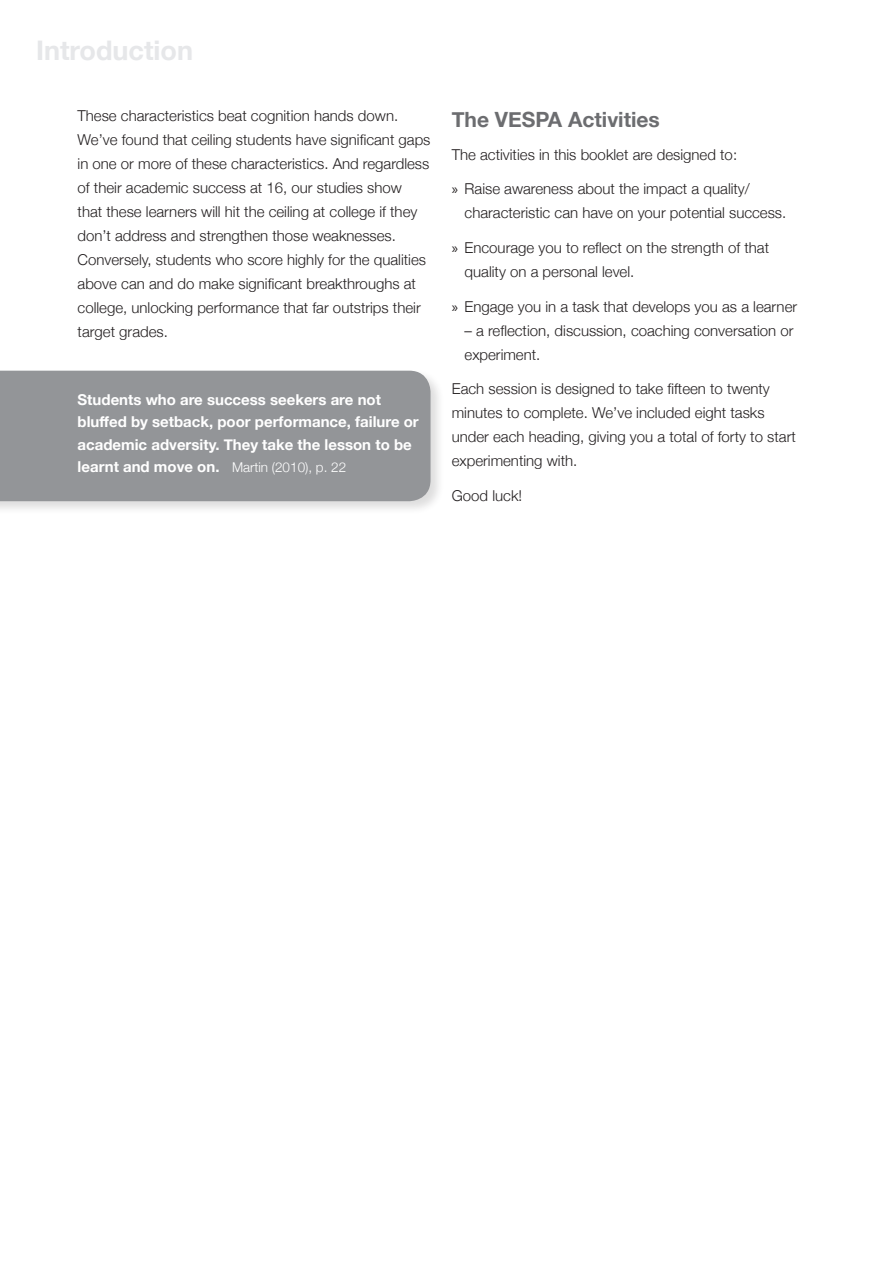
<style>
.page{position:relative;width:893px;height:1263px;background:#fff}
.page>*{position:absolute;margin:0;border:0;box-sizing:border-box;transform-origin:0 0}
.t1{font:700 27px "Helvetica Neue";color:#e6e7e9}
._05_A_head{font:700 21px "Helvetica Neue";color:#6c6d70}
._04_body_text{font:300 15px/24px "Helvetica Neue";color:#231f20}
._02_opening_quote{font:700 15px/22.5px "Helvetica Neue";color:#fff}
._02_opening_quote-2{font:300 13.5px "Helvetica Neue";color:#fff}
.s1{font-weight:700;font-size:15px}
.s2{font-family:"Myriad Pro";font-weight:400}
</style>
<div class="page">
<div style="left:0;top:368px;width:445px;height:148px;background:#231f20;opacity:.15"></div>
<div style="left:0;top:371px;width:431px;height:130px;background:#939598"></div>
<h1 class="t1" style="left:36px;top:30px;width:158px">Introduction</h1>
<p class="_04_body_text" style="left:78px;top:102px;width:354px">These characteristics beat cognition hands down.<br>We’ve found that ceiling students have significant gaps in one or more of these characteristics. And regardless of their academic success at 16, our studies show<br>that these learners will hit the ceiling at college if they don’t address and strengthen those weaknesses.<br>Conversely, students who score highly for the qualities above can and do make significant breakthroughs at college, unlocking performance that far outstrips their target grades.</p>
<p class="_02_opening_quote" style="left:78px;top:388px;width:343px">Students who are success seekers are not bluffed by setback, poor performance, failure or academic adversity. They take the lesson to be</p>
<p class="_02_opening_quote-2" style="left:78px;top:456px;width:270px"><span class="s1">learnt and move on.</span> Martin (2010), p. 22</p>
<p class="_05_A_head" style="left:452px;top:103px;width:210px">The VESPA Activities</p>
<p class="_04_body_text" style="left:452px;top:141px;width:287px">The activities in this booklet are designed to:</p>
<p class="_04_body_text" style="left:465px;top:176px;width:323px;text-indent:-13px"><span class="s2">»</span> Raise awareness about the impact a quality/ characteristic can have on your potential success.</p>
<p class="_04_body_text" style="left:465px;top:235px;width:306px;text-indent:-13px"><span class="s2">»</span> Encourage you to reflect on the strength of that quality on a personal level.</p>
<p class="_04_body_text" style="left:452px;top:293px;width:347px"><span class="s2">»</span> Engage you in a task that develops you as a learner</p>
<p class="_04_body_text" style="left:465px;top:317px;width:330px">– a reflection, discussion, coaching conversation or experiment.</p>
<p class="_04_body_text" style="left:452px;top:376px;width:345px">Each session is designed to take fifteen to twenty minutes to complete. We’ve included eight tasks under each heading, giving you a total of forty to start experimenting with.</p>
<p class="_04_body_text" style="left:452px;top:482px;width:72px">Good luck!</p>
</div>
